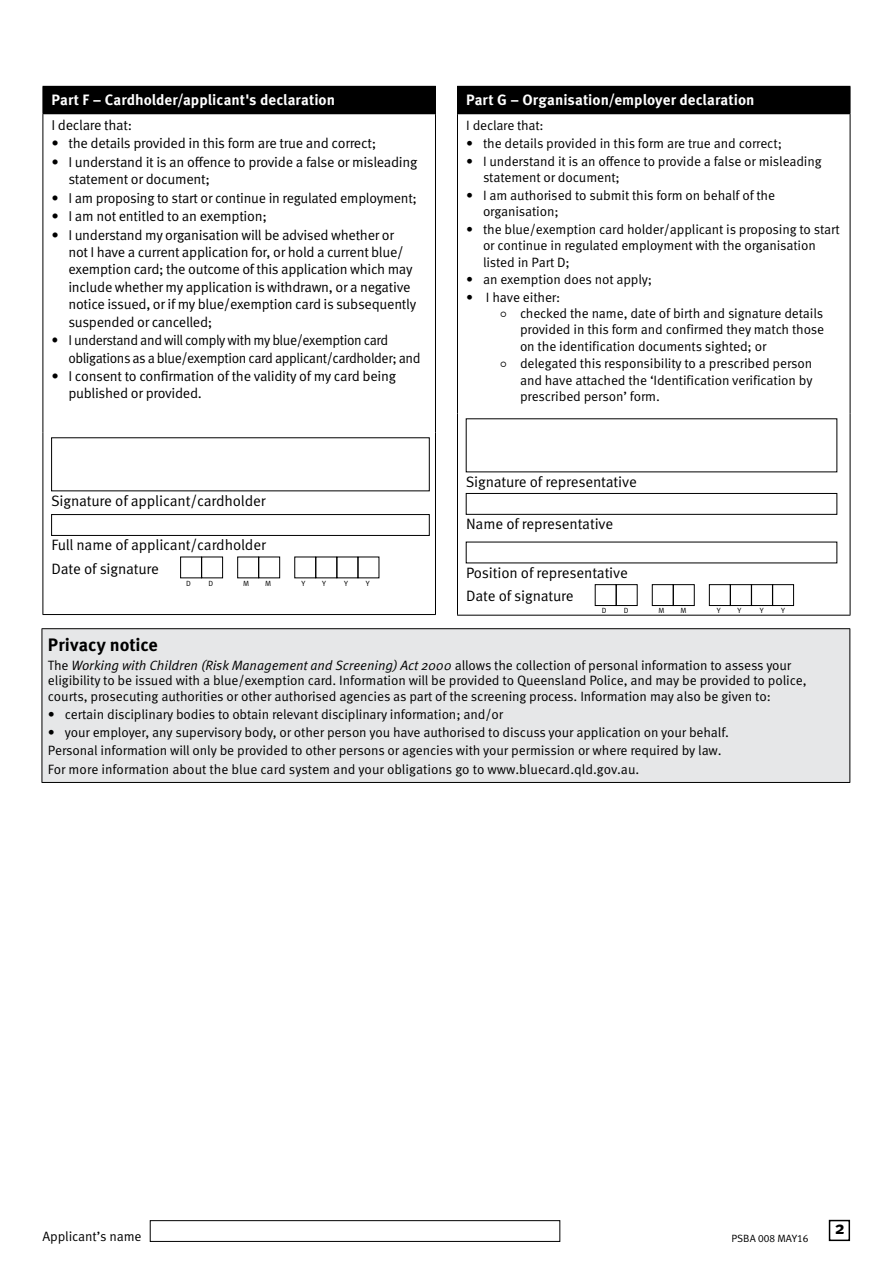
<style>
.page{position:relative;width:893px;height:1263px;background:#fff}
.page>*{position:absolute;margin:0;border:0;box-sizing:border-box;transform-origin:0 0}
.PSBA_Subhead{font:700 18px "Meta OT";letter-spacing:-.005em;color:#000}
.PSBA_Regular{font:15px "Meta OT";letter-spacing:-.01em;color:#000}
.PSBA_Section_Header{font:700 15px "Meta OT";color:#fff}
.PSBA_Bullets_Level_1{font:14.25px/17.4px "Meta OT";letter-spacing:-.02em;color:#000}
.PSBA_Bullets_Level_1-2{font:14.25px/17.4px "Meta OT";letter-spacing:-.02em;color:#000;scale:.94 1}
.PSBA_Regular-2{font:13.5px/15.8px "Meta OT";letter-spacing:-.01em;color:#000}
.PSBA_Bullets_Level_1-3{font:13.5px/16.5px "Meta OT";letter-spacing:-.01em;color:#000}
.PSBA_Bullets_Level_2{font:13.5px/16.5px "Meta OT";letter-spacing:-.01em;color:#000;text-align:justify}
.t1{font:10.5px "Meta OT";letter-spacing:-.005em;color:#000}
.t2{font:7.5px "Meta OT";color:#000}
.s1{font-style:italic}
.s2{font-family:"Meta Plus Normal Caps"}
</style>
<div class="page">
<div style="left:829px;top:1220px;width:21px;height:21px;border:2px solid #000"></div>
<div style="left:150px;top:1220px;width:410px;height:21px;border:1px solid #000"></div>
<div style="left:43px;top:86px;width:392px;height:28px;background:#000"></div>
<svg style="left:435px;top:87px;width:1px;height:26px"></svg>
<hr style="left:43px;top:86px;width:393px;height:1px;background:#000">
<hr style="left:43px;top:432px;width:1px;height:182px;background:#000">
<hr style="left:435px;top:432px;width:1px;height:182px;background:#000">
<hr style="left:43px;top:614px;width:393px;height:1px;background:#000">
<hr style="left:43px;top:113px;width:393px;height:1px;background:#000">
<hr style="left:43px;top:114px;width:1px;height:318px;background:#000">
<hr style="left:435px;top:114px;width:1px;height:318px;background:#000">
<div style="left:51px;top:514px;width:378px;height:22px;border:1px solid #000"></div>
<div style="left:180px;top:557px;width:22px;height:21px;border:1px solid #000"></div>
<div style="left:237px;top:557px;width:22px;height:21px;border:1px solid #000"></div>
<div style="left:316px;top:557px;width:21px;height:21px;border:1px solid #000"></div>
<div style="left:337px;top:557px;width:21px;height:21px;border:1px solid #000"></div>
<div style="left:457px;top:86px;width:393px;height:28px;background:#000"></div>
<svg style="left:850px;top:87px;width:1px;height:26px"></svg>
<hr style="left:457px;top:413px;width:1px;height:202px;background:#000">
<hr style="left:850px;top:413px;width:1px;height:202px;background:#000">
<hr style="left:457px;top:615px;width:393px;height:1px;background:#000">
<hr style="left:457px;top:114px;width:1px;height:299px;background:#000">
<hr style="left:850px;top:114px;width:1px;height:299px;background:#000">
<div style="left:466px;top:493px;width:371px;height:21px;border:1px solid #000"></div>
<div style="left:595px;top:584px;width:21px;height:22px;border:1px solid #000"></div>
<div style="left:616px;top:584px;width:21px;height:22px;border:1px solid #000"></div>
<div style="left:652px;top:584px;width:21px;height:22px;border:1px solid #000"></div>
<div style="left:673px;top:584px;width:21px;height:22px;border:1px solid #000"></div>
<div style="left:709px;top:584px;width:21px;height:22px;border:1px solid #000"></div>
<div style="left:730px;top:584px;width:21px;height:22px;border:1px solid #000"></div>
<div style="left:751px;top:584px;width:22px;height:22px;border:1px solid #000"></div>
<div style="left:772px;top:584px;width:22px;height:22px;border:1px solid #000"></div>
<div style="left:42px;top:629px;width:808px;height:153px;background:#e6e7e8"></div>
<hr style="left:42px;top:628px;width:808px;height:1px;background:#000">
<hr style="left:42px;top:629px;width:1px;height:153px;background:#000">
<hr style="left:849px;top:629px;width:1px;height:153px;background:#000">
<hr style="left:42px;top:782px;width:808px;height:1px;background:#000">
<p class="PSBA_Section_Header" style="left:51px;top:91px;width:285px">Part F – Cardholder/applicant's declaration</p>
<p class="PSBA_Bullets_Level_1" style="left:51px;top:116px;width:82px">I declare that:</p>
<p class="PSBA_Bullets_Level_1" style="left:51px;top:135px;width:326px">• the details provided in this form are true and correct;</p>
<p class="PSBA_Bullets_Level_1" style="left:68px;top:153px;width:350px;text-indent:-17px">• I understand it is an offence to provide a false or misleading statement or document;</p>
<p class="PSBA_Bullets_Level_1" style="left:51px;top:189px;width:367px">• I am proposing to start or continue in regulated employment;</p>
<p class="PSBA_Bullets_Level_1" style="left:51px;top:208px;width:217px">• I am not entitled to an exemption;</p>
<p class="PSBA_Bullets_Level_1" style="left:68px;top:226px;width:349px;text-indent:-17px">• I understand my organisation will be advised whether or not I have a current application for, or hold a current blue/ exemption card; the outcome ofthis application which may include whether my application is withdrawn, or a negative notice issued, or if my blue/exemption card is subsequently suspended or cancelled;</p>
<p class="PSBA_Bullets_Level_1-2" style="left:68px;top:332px;width:376px;text-indent:-17px">• I understand and will comply with my blue/exemption card obligations as a blue/exemption card applicant/cardholder; and</p>
<p class="PSBA_Bullets_Level_1" style="left:68px;top:367px;width:329px;text-indent:-17px">• I consent to confirmation of the validity of my card being published or provided.</p>
<p class="PSBA_Regular" style="left:51px;top:492px;width:216px">Signature of applicant/cardholder</p>
<p class="PSBA_Regular" style="left:51px;top:536px;width:216px">Full name of applicant/cardholder</p>
<p class="PSBA_Regular" style="left:51px;top:560px;width:109px">Date of signature</p>
<p class="t2" style="left:186px;top:578px;width:6px">D</p>
<p class="t2" style="left:208px;top:578px;width:6px">D</p>
<p class="t2" style="left:243px;top:578px;width:8px">M</p>
<p class="t2" style="left:265px;top:578px;width:8px">M</p>
<p class="t2" style="left:301px;top:578px;width:5px">Y</p>
<p class="t2" style="left:322px;top:578px;width:5px">Y</p>
<p class="t2" style="left:344px;top:578px;width:5px">Y</p>
<p class="t2" style="left:366px;top:578px;width:5px">Y</p>
<p class="PSBA_Section_Header" style="left:466px;top:91px;width:290px">Part G – Organisation/employer declaration</p>
<p class="PSBA_Regular-2" style="left:466px;top:118px;width:79px">I declare that:</p>
<p class="PSBA_Bullets_Level_1-3" style="left:466px;top:135px;width:317px">• the details provided in this form are true and correct;</p>
<p class="PSBA_Bullets_Level_1-3" style="left:483px;top:153px;width:340px;text-indent:-17px">• I understand it is an offence to provide a false or misleading statement or document;</p>
<p class="PSBA_Bullets_Level_1-3" style="left:483px;top:187px;width:294px;text-indent:-17px">• I am authorised to submit this form on behalf of the organisation;</p>
<p class="PSBA_Bullets_Level_1-3" style="left:483px;top:221px;width:358px;text-indent:-17px">• the blue/exemption card holder/applicant is proposing to start or continue in regulated employment with the organisation listed in Part D;</p>
<p class="PSBA_Bullets_Level_1-3" style="left:466px;top:271px;width:188px">• an exemption does not apply;</p>
<p class="PSBA_Bullets_Level_1-3" style="left:466px;top:289px;width:96px">• I have either:</p>
<p class="PSBA_Bullets_Level_2" style="left:520px;top:305px;width:306px">checked the name, date of birth and signature details provided in this form and confirmed they match those on the identification documents sighted; or</p>
<p class="PSBA_Bullets_Level_2" style="left:520px;top:356px;width:294px">delegated this responsibility to a prescribed person and have attached the ‘Identification verification by prescribed person’ form.</p>
<p class="PSBA_Regular" style="left:466px;top:473px;width:173px">Signature of representative</p>
<p class="PSBA_Regular" style="left:466px;top:515px;width:149px">Name of representative</p>
<p class="PSBA_Regular" style="left:466px;top:564px;width:163px">Position of representative</p>
<p class="PSBA_Regular" style="left:466px;top:587px;width:109px">Date of signature</p>
<p class="t2" style="left:602px;top:606px;width:6px">D</p>
<p class="t2" style="left:624px;top:606px;width:6px">D</p>
<p class="t2" style="left:659px;top:606px;width:8px">M</p>
<p class="t2" style="left:680px;top:606px;width:8px">M</p>
<p class="t2" style="left:717px;top:606px;width:5px">Y</p>
<p class="t2" style="left:738px;top:606px;width:5px">Y</p>
<p class="t2" style="left:760px;top:606px;width:5px">Y</p>
<p class="t2" style="left:781px;top:606px;width:5px">Y</p>
<p class="PSBA_Subhead" style="left:48px;top:633px;width:111px">Privacy notice</p>
<p class="PSBA_Regular-2" style="left:48px;top:657px;width:760px">The <span class="s1">Working with Children (Risk Management and Screening) Act 2000</span> allows the collection of personal information to assess your eligibility to be issued with a blue/exemption card. Information will be provided to Queensland Police, and may be provided to police, courts, prosecuting authorities or other authorised agencies as part of the screening process. Information may also be given to:</p>
<p class="PSBA_Bullets_Level_1-3" style="left:48px;top:706px;width:457px">• certain disciplinary bodies to obtain relevant disciplinary information; and/or</p>
<p class="PSBA_Bullets_Level_1-3" style="left:48px;top:724px;width:682px">• your employer, any supervisory body, or other person you have authorised to discuss your application on your behalf.</p>
<p class="PSBA_Regular-2" style="left:48px;top:742px;width:675px">Personal information will only be provided to other persons or agencies with your permission or where required by law.</p>
<p class="PSBA_Regular-2" style="left:48px;top:761px;width:593px">For more information about the blue card system and your obligations go to www.bluecard.qld.gov.au.</p>
<p class="PSBA_Regular-2" style="left:43px;top:1229px;width:101px">Applicant’s name</p>
<p class="t1" style="left:732px;top:1232px;width:78px">PSBA <span class="s2">008</span> MAY<span class="s2">16</span></p>
<p class="PSBA_Subhead" style="left:835px;top:1216px;width:12px">2</p>
</div>
